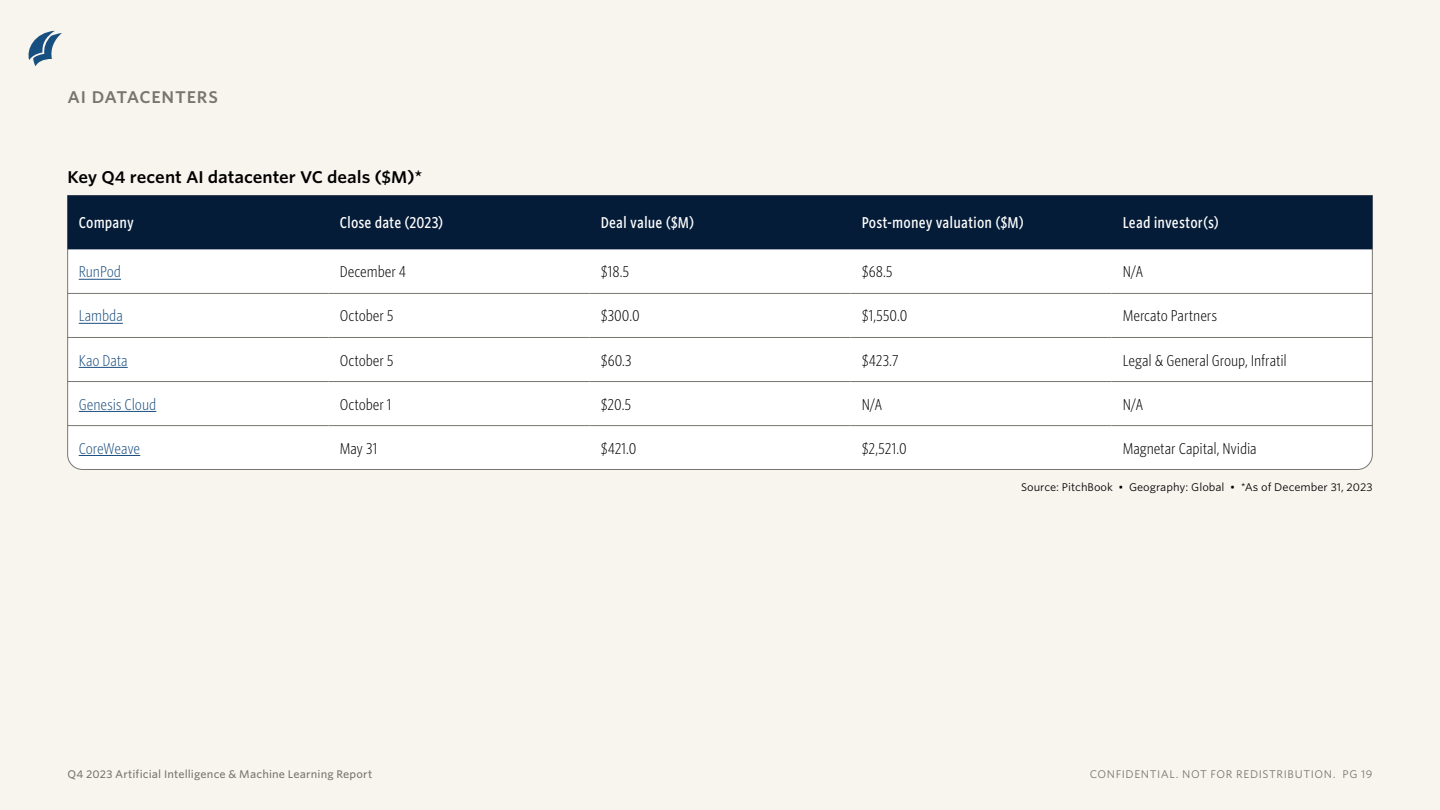
<style>
.page{position:relative;width:1440px;height:810px;background:#f8f5ef}
.page>*{position:absolute;margin:0;border:0;box-sizing:border-box;transform-origin:0 0}
.ETR_Table_title{font:600 16.25px "Whitney S Sm";letter-spacing:-.005em;color:#000}
.ETR_Section_tag{font:600 16.25px "Whitney S Sm";letter-spacing:.045em;color:#78766f}
.ETR_Table_text{font:300 15px "Whitney Cond S Sm";letter-spacing:-.005em;color:#000}
.ETR_Table_header_row{font:500 15px "Whitney Cond S Sm";letter-spacing:.01em;color:#fff}
.ETR_Table_text-2{font:300 15px "Whitney Cond S Sm";letter-spacing:-.005em;color:#1d5080}
.ETR_Source_tag{font:10.62px "Whitney S Sm";color:#000}
.t1{font:500 10.62px "Whitney S Sm";letter-spacing:.01em;color:#78766f}
.t2{font:10.62px "Whitney S Sm";letter-spacing:.055em;color:#78766f}
</style>
<div class="page">
<svg style="left:28px;top:31px;width:34px;height:35px"></svg>
<div style="left:67px;top:195px;width:1306px;height:275px;background:#fff"></div>
<div style="left:68px;top:195px;width:1304px;height:54px;background:#051c38"></div>
<hr style="left:68px;top:293px;width:261px;height:1px;background:#78766f">
<hr style="left:329px;top:293px;width:261px;height:1px;background:#78766f">
<hr style="left:590px;top:293px;width:261px;height:1px;background:#78766f">
<hr style="left:851px;top:293px;width:261px;height:1px;background:#78766f">
<hr style="left:1112px;top:293px;width:261px;height:1px;background:#78766f">
<hr style="left:68px;top:337px;width:261px;height:1px;background:#78766f">
<hr style="left:329px;top:337px;width:261px;height:1px;background:#78766f">
<hr style="left:590px;top:337px;width:261px;height:1px;background:#78766f">
<hr style="left:851px;top:337px;width:261px;height:1px;background:#78766f">
<hr style="left:1112px;top:337px;width:261px;height:1px;background:#78766f">
<hr style="left:68px;top:381px;width:261px;height:1px;background:#78766f">
<hr style="left:329px;top:381px;width:261px;height:1px;background:#78766f">
<hr style="left:590px;top:381px;width:261px;height:1px;background:#78766f">
<hr style="left:851px;top:381px;width:261px;height:1px;background:#78766f">
<hr style="left:1112px;top:381px;width:261px;height:1px;background:#78766f">
<hr style="left:68px;top:425px;width:261px;height:1px;background:#78766f">
<hr style="left:329px;top:425px;width:261px;height:1px;background:#78766f">
<hr style="left:590px;top:425px;width:261px;height:1px;background:#78766f">
<hr style="left:851px;top:425px;width:261px;height:1px;background:#78766f">
<hr style="left:1112px;top:425px;width:261px;height:1px;background:#78766f">
<hr style="left:79px;top:279px;width:42px;height:1px;background:#1d5080">
<hr style="left:79px;top:323px;width:44px;height:1px;background:#1d5080">
<hr style="left:79px;top:367px;width:49px;height:1px;background:#1d5080">
<hr style="left:79px;top:411px;width:77px;height:1px;background:#1d5080">
<hr style="left:79px;top:455px;width:61px;height:1px;background:#1d5080">
<p class="ETR_Section_tag" style="left:68px;top:86px;width:152px">AI DATACENTERS</p>
<p class="ETR_Table_title" style="left:68px;top:166px;width:356px">Key Q4 recent AI datacenter VC deals ($M)*</p>
<p class="ETR_Table_header_row" style="left:79px;top:213px;width:57px">Company</p>
<p class="ETR_Table_header_row" style="left:340px;top:213px;width:105px">Close date (2023)</p>
<p class="ETR_Table_header_row" style="left:601px;top:213px;width:95px">Deal value ($M)</p>
<p class="ETR_Table_header_row" style="left:862px;top:213px;width:164px">Post-money valuation ($M)</p>
<p class="ETR_Table_header_row" style="left:1123px;top:213px;width:98px">Lead investor(s)</p>
<p class="ETR_Table_text-2" style="left:79px;top:262px;width:44px">RunPod</p>
<p class="ETR_Table_text" style="left:340px;top:262px;width:68px">December 4</p>
<p class="ETR_Table_text" style="left:601px;top:262px;width:30px">$18.5</p>
<p class="ETR_Table_text" style="left:862px;top:262px;width:32px">$68.5</p>
<p class="ETR_Table_text" style="left:1123px;top:262px;width:22px">N/A</p>
<p class="ETR_Table_text-2" style="left:79px;top:306px;width:46px">Lambda</p>
<p class="ETR_Table_text" style="left:340px;top:306px;width:55px">October 5</p>
<p class="ETR_Table_text" style="left:601px;top:306px;width:40px">$300.0</p>
<p class="ETR_Table_text" style="left:862px;top:306px;width:47px">$1,550.0</p>
<p class="ETR_Table_text" style="left:1123px;top:306px;width:96px">Mercato Partners</p>
<p class="ETR_Table_text-2" style="left:79px;top:350px;width:50px">Kao Data</p>
<p class="ETR_Table_text" style="left:340px;top:350px;width:55px">October 5</p>
<p class="ETR_Table_text" style="left:601px;top:350px;width:32px">$60.3</p>
<p class="ETR_Table_text" style="left:862px;top:350px;width:38px">$423.7</p>
<p class="ETR_Table_text" style="left:1123px;top:350px;width:166px">Legal &amp; General Group, Infratil</p>
<p class="ETR_Table_text-2" style="left:79px;top:394px;width:79px">Genesis Cloud</p>
<p class="ETR_Table_text" style="left:340px;top:394px;width:53px">October 1</p>
<p class="ETR_Table_text" style="left:601px;top:394px;width:32px">$20.5</p>
<p class="ETR_Table_text" style="left:862px;top:394px;width:22px">N/A</p>
<p class="ETR_Table_text" style="left:1123px;top:394px;width:22px">N/A</p>
<p class="ETR_Table_text-2" style="left:79px;top:439px;width:63px">CoreWeave</p>
<p class="ETR_Table_text" style="left:340px;top:439px;width:39px">May 31</p>
<p class="ETR_Table_text" style="left:601px;top:439px;width:37px">$421.0</p>
<p class="ETR_Table_text" style="left:862px;top:439px;width:46px">$2,521.0</p>
<p class="ETR_Table_text" style="left:1123px;top:439px;width:136px">Magnetar Capital, Nvidia</p>
<p class="ETR_Source_tag" style="left:1021px;top:479px;width:353px">Source: PitchBook • Geography: Global • *As of December 31, 2023</p>
<p class="t1" style="left:68px;top:767px;width:306px">Q4 2023 Artificial Intelligence &amp; Machine Learning Report</p>
<p class="t2" style="left:1090px;top:767px;width:284px">CONFIDENTIAL. NOT FOR REDISTRIBUTION. PG 19</p>
</div>
